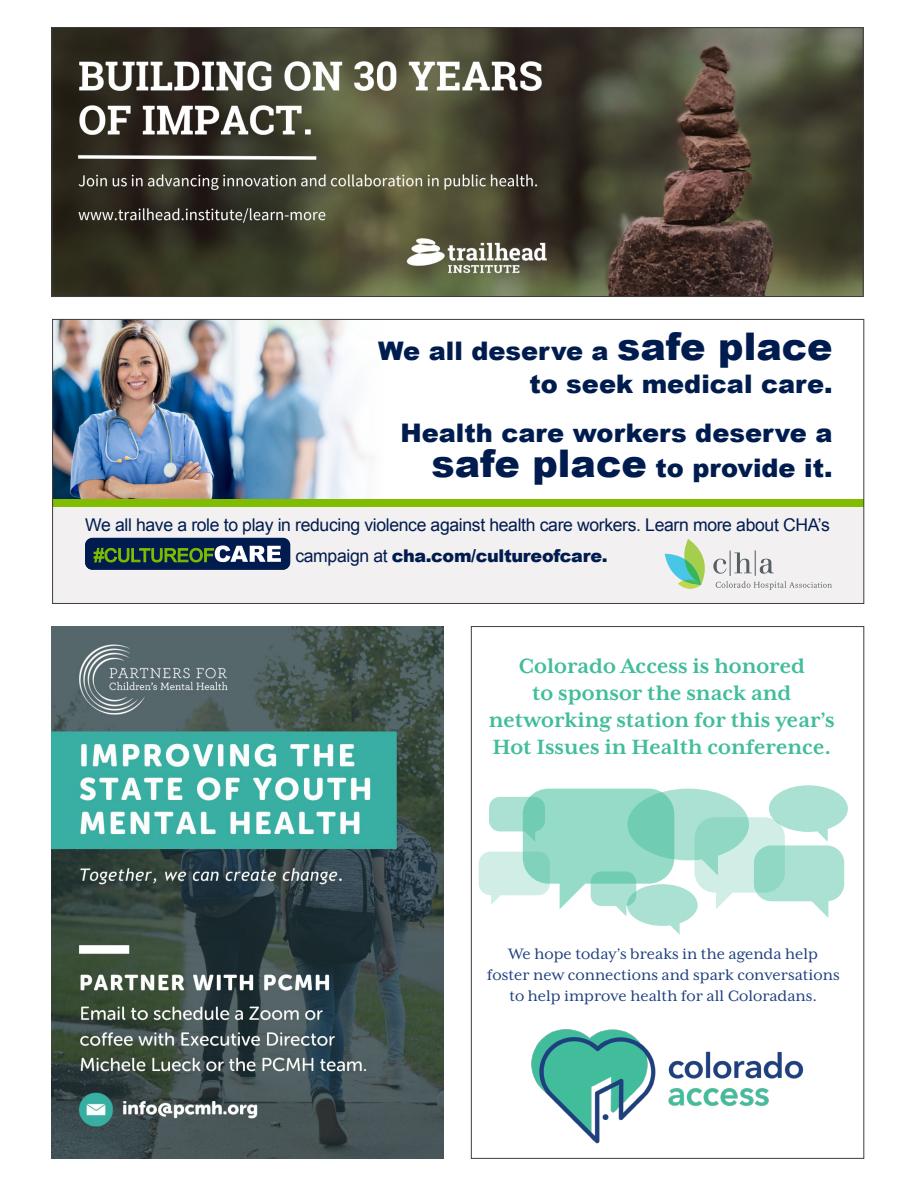
<style>
.page{position:relative;width:918px;height:1188px;background:#fff}
.page>*{position:absolute;margin:0;border:0;box-sizing:border-box;transform-origin:0 0}
.t1{font:900 25.65px/32.8px "Arial";color:#001c4e;text-align:right}
.t2{font:700 23.7px/26.8px "Mrs Eaves XL Serif OT";color:#41bd9b;text-align:center}
.t3{font:17.55px/31.5px "Arial";letter-spacing:-.02em;color:#001c4e}
.t4{font:17.25px/21px "Mrs Eaves XL Serif OT";color:#1f407f;text-align:center}
.s1{font-size:38.1px}
.s2{font-weight:900}
</style>
<div class="page">
<img style="left:52px;top:626px;width:392px;height:532px">
<div style="left:53px;top:503px;width:811px;height:100px;background:#f3f0f1"></div>
<svg style="left:85px;top:538px;width:205px;height:32px;background:#2c4957"></svg>
<svg style="left:665px;top:539px;width:167px;height:51px"></svg>
<img style="left:54px;top:321px;width:315px;height:178px">
<div style="left:53px;top:499px;width:811px;height:7px;background:#80bc00"></div>
<img style="left:54px;top:29px;width:807px;height:266px">
<img style="left:531px;top:1029px;width:273px;height:115px">
<svg style="left:479px;top:785px;width:369px;height:150px"></svg>
<svg style="left:591px;top:871px;width:45px;height:35px"></svg>
<p class="t1" style="left:378px;top:334px;width:456px">We all deserve a <span class="s1">safe place </span>to seek medical care.</p>
<p class="t1" style="left:400px;top:414px;width:434px;line-height:35.2px">Health care workers deserve a <span class="s1">safe place</span> to provide it.</p>
<p class="t3" style="left:295px;top:509px;width:536px;text-indent:-210px">We all have a role to play in reducing violence against health care workers. Learn more about CHA’s campaign at <span class="s2">cha.com/cultureofcare.</span></p>
<p class="t2" style="left:489px;top:653px;width:347px">Colorado Access is honored<br>to sponsor the snack and networking station for this year’s<br>Hot Issues in Health conference.</p>
<p class="t4" style="left:487px;top:944px;width:354px">We hope today’s breaks in the agenda help foster new connections and spark conversations to help improve health for all Coloradans.</p>
</div>
